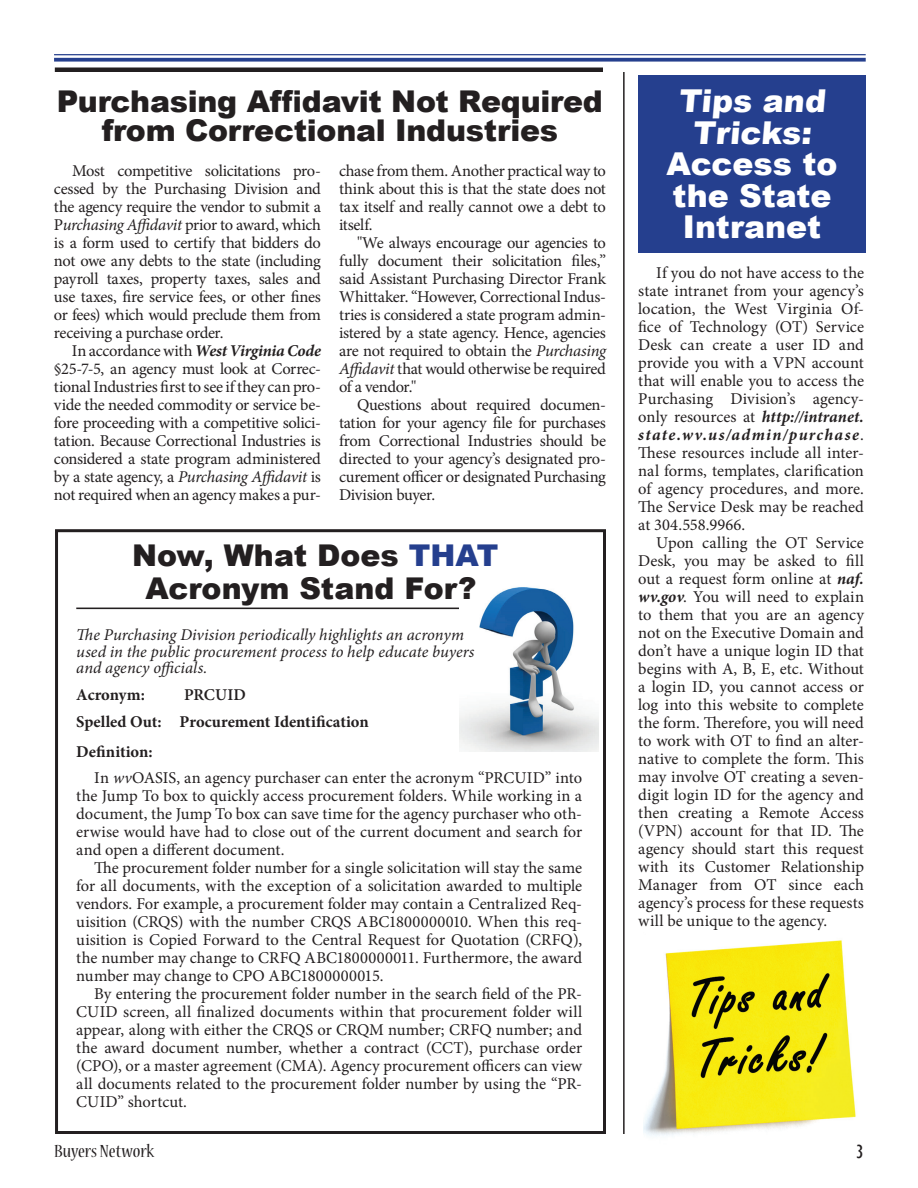
<style>
.page{position:relative;width:918px;height:1188px;background:#fff}
.page>*{position:absolute;margin:0;border:0;box-sizing:border-box;transform-origin:0 0}
.t1{font:900 31.5px/31.5px "Arial";color:#fff;text-align:center}
.t2{font:900 30px/28.5px "Arial";letter-spacing:-.01em;color:#231f20;text-align:center}
.t3{font:condensed 19.5px "Nueva Std";color:#231f20;scale:1.08 1}
.t4{font:condensed 19.5px "Gill Sans";color:#231f20;scale:1.08 1}
.t5{font:16.5px/18px "Minion Pro";letter-spacing:-.01em;color:#231f20;text-align:justify}
.t6{font:italic 16.5px/16.5px "Minion Pro";color:#231f20}
.t7{font:700 16.5px "Minion Pro";letter-spacing:-.005em;color:#231f20}
.t8{font:600 16.5px "Minion Pro";letter-spacing:.005em;color:#231f20}
.s1{font-style:italic}
.s2{font-weight:700;font-style:italic}
.s3{color:#253f8e}
.s4{font-weight:700}
</style>
<div class="page">
<hr style="left:54px;top:54px;width:812px;height:1px;background:#253f8e">
<svg style="left:54px;top:58px;width:812px;height:4px;background:#3c5399"></svg>
<hr style="left:623px;top:72px;width:2px;height:1062px;background:#231f20">
<hr style="left:55px;top:68px;width:548px;height:4px;background:#231f20">
<div style="left:638px;top:75px;width:228px;height:178px;background:#253f8e"></div>
<div style="left:55px;top:529px;width:551px;height:605px;border:3px solid #231f20"></div>
<hr style="left:76px;top:608px;width:416px;height:1px;background:#231f20">
<img style="left:459px;top:587px;width:140px;height:165px">
<img style="left:643px;top:940px;width:213px;height:196px">
<h2 class="t2" style="left:57px;top:86px;width:547px">Purchasing Affidavit Not Required from Correctional Industries</h2>
<p class="t5" style="left:54px;top:162px;width:269px;text-indent:18px">Most competitive solicitations pro&shy;cessed by the Purchasing Division and the agency require the vendor to submit a P<span class="s1">urchasing Affidavit</span> prior to award, which is a form used to certify that bidders do not owe any debts to the state (including payroll taxes, property taxes, sales and use taxes, fire service fees, or other fines or fees) which would preclude them from receiving a purchase order.</p>
<p class="t5" style="left:54px;top:342px;width:269px;text-indent:18px">In accordance with <span class="s2">West Virginia Code </span>§25-7-5, an agency must look at Correc&shy;tional Industries first to see if they can pro&shy;vide the needed commodity or service be&shy;fore proceeding with a competitive solici&shy;tation. Because Correctional Industries is considered a state program administered by a state agency, a <span class="s1">Purchasing Affidavit</span> is not required when an agency makes a pur-</p>
<p class="t5" style="left:339px;top:162px;width:269px">chase from them. Another practical way to think about this is that the state does not tax itself and really cannot owe a debt to itself.</p>
<p class="t5" style="left:339px;top:234px;width:269px;text-indent:18px">"We always encourage our agencies to fully document their solicitation files,” said Assistant Purchasing Director Frank Whittaker. “However, Correctional Indus&shy;tries is considered a state program admin&shy;istered by a state agency. Hence, agencies are not required to obtain the <span class="s1">Purchasing Affidavit</span> that would otherwise be required of a vendor."</p>
<p class="t5" style="left:339px;top:396px;width:269px;text-indent:18px">Questions about required documen&shy;tation for your agency file for purchases from Correctional Industries should be directed to your agency’s designated pro&shy;curement officer or designated Purchasing Division buyer.</p>
<h2 class="t2" style="left:132px;top:538px;width:368px;line-height:33px">Now, What Does <span class="s3">THAT<br></span>Acronym Stand For?</h2>
<p class="t6" style="left:76px;top:627px;width:400px">The Purchasing Division periodically highlights an acronym used in the public procurement process to help educate buyers and agency officials.</p>
<p class="t7" style="left:76px;top:684px;width:70px">Acronym:</p>
<p class="t8" style="left:184px;top:684px;width:63px">PRCUID</p>
<p class="t7" style="left:76px;top:711px;width:294px">Spelled Out: Procurement Identification</p>
<p class="t5" style="left:94px;top:739px;width:489px;line-height:25.5px;text-indent:-18px"><span class="s4">Definition:<br></span>In <span class="s1">wv</span>OASIS, an agency purchaser can enter the acronym “PRCUID” into</p>
<p class="t5" style="left:76px;top:787px;width:507px">the Jump To box to quickly access procurement folders. While working in a document, the Jump To box can save time for the agency purchaser who oth&shy;erwise would have had to close out of the current document and search for and open a different document.</p>
<p class="t5" style="left:76px;top:859px;width:507px;text-indent:18px">The procurement folder number for a single solicitation will stay the same for all documents, with the exception of a solicitation awarded to multiple vendors. For example, a procurement folder may contain a Centralized Req&shy;uisition (CRQS) with the number CRQS ABC1800000010. When this req&shy;uisition is Copied Forward to the Central Request for Quotation (CRFQ), the number may change to CRFQ ABC1800000011. Furthermore, the award number may change to CPO ABC1800000015.</p>
<p class="t5" style="left:76px;top:985px;width:507px;text-indent:18px">By entering the procurement folder number in the search field of the PR-CUID screen, all finalized documents within that procurement folder will appear, along with either the CRQS or CRQM number; CRFQ number; and the award document number, whether a contract (CCT), purchase order (CPO), or a master agreement (CMA). Agency procurement officers can view all documents related to the procurement folder number by using the “PR-CUID” shortcut.</p>
<h1 class="t1" style="left:666px;top:84px;width:173px">Tips and<br>Tricks:<br>Access to the State<br>Intranet</h1>
<p class="t5" style="left:638px;top:264px;width:227px;text-indent:18px">If you do not have access to the state intranet from your agency’s location, the West Virginia Of&shy;fice of Technology (OT) Service Desk can create a user ID and provide you with a VPN account that will enable you to access the Purchasing Division’s agency&shy;only resources at <span class="s2">http://intranet. state.wv.us/admin/purchase</span>.<br>These resources include all inter&shy;nal forms, templates, clarification of agency procedures, and more.<br>The Service Desk may be reached at 304.558.9966.</p>
<p class="t5" style="left:638px;top:534px;width:227px;text-indent:18px">Upon calling the OT Service Desk, you may be asked to fill out a request form online at <span class="s2">naf. wv.gov</span>. You will need to explain to them that you are an agency not on the Executive Domain and don’t have a unique login ID that begins with A, B, E, etc. Without a login ID, you cannot access or log into this website to complete the form. Therefore, you will need to work with OT to find an alter&shy;native to complete the form. This may involve OT creating a seven&shy;digit login ID for the agency and then creating a Remote Access (VPN) account for that ID. The agency should start this request with its Customer Relationship Manager from OT since each agency’s process for these requests will be unique to the agency.</p>
<p class="t3" style="left:54px;top:1143px;width:94px">Buyers Network</p>
<p class="t4" style="left:856px;top:1140px;width:9px">3</p>
</div>
